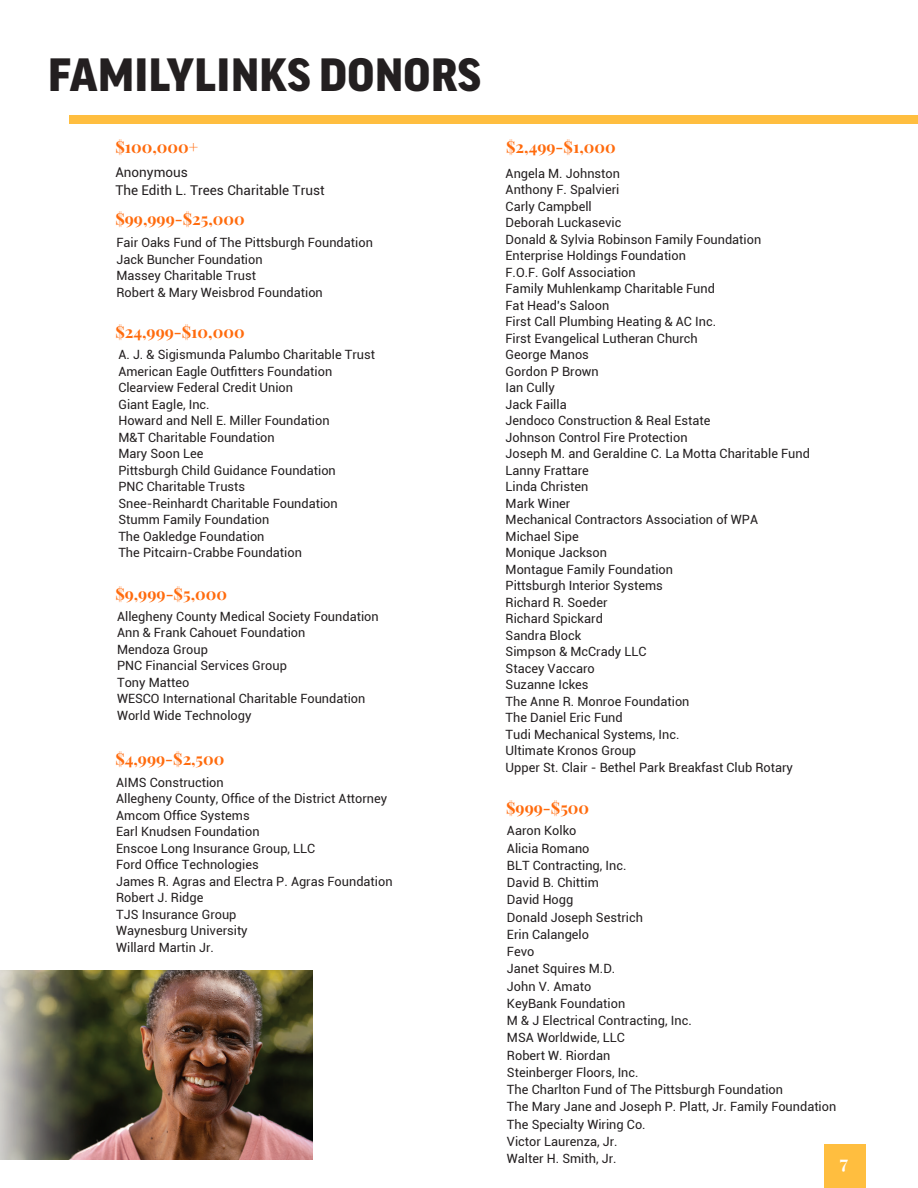
<style>
.page{position:relative;width:918px;height:1188px;background:#fff}
.page>*{position:absolute;margin:0;border:0;box-sizing:border-box;transform-origin:0 0}
.t1{font:900 45px "Good Pro";letter-spacing:.01em;color:#231f20}
.t2{font:700 18px "Playfair Display";color:#fff}
.t3{font:700 16.5px "Playfair Display";color:#ff6b0d}
.t4{font:13.5px/18px "Roboto";color:#231f20}
.t5{font:12.75px/16.5px "Roboto";color:#231f20}
</style>
<div class="page">
<div style="left:69px;top:115px;width:849px;height:8px;background:#ffbe3f"></div>
<div style="left:824px;top:1145px;width:42px;height:43px;background:#ffbe3f"></div>
<img style="left:0;top:970px;width:313px;height:189px">
<h1 class="t1" style="left:48px;top:50px;width:434px">FAMILYLINKS DONORS</h1>
<p class="t3" style="left:115px;top:137px;width:84px">$100,000+</p>
<p class="t4" style="left:115px;top:163px;width:211px">Anonymous<br>The Edith L. Trees Charitable Trust</p>
<p class="t3" style="left:115px;top:208px;width:131px">$99,999-$25,000</p>
<p class="t5" style="left:116px;top:234px;width:258px">Fair Oaks Fund of The Pittsburgh Foundation<br>Jack Buncher Foundation<br>Massey Charitable Trust<br>Robert &amp; Mary Weisbrod Foundation</p>
<p class="t3" style="left:115px;top:322px;width:131px">$24,999-$10,000</p>
<p class="t5" style="left:118px;top:346px;width:258px">A. J. &amp; Sigismunda Palumbo Charitable Trust<br>American Eagle Outfitters Foundation<br>Clearview Federal Credit Union<br>Giant Eagle, Inc.<br>Howard and Nell E. Miller Foundation<br>M&amp;T Charitable Foundation<br>Mary Soon Lee<br>Pittsburgh Child Guidance Foundation<br>PNC Charitable Trusts<br>Snee-Reinhardt Charitable Foundation<br>Stumm Family Foundation<br>The Oakledge Foundation<br>The Pitcairn-Crabbe Foundation</p>
<p class="t3" style="left:115px;top:583px;width:113px">$9,999-$5,000</p>
<p class="t5" style="left:117px;top:608px;width:263px">Allegheny County Medical Society Foundation<br>Ann &amp; Frank Cahouet Foundation<br>Mendoza Group<br>PNC Financial Services Group<br>Tony Matteo<br>WESCO International Charitable Foundation<br>World Wide Technology</p>
<p class="t3" style="left:115px;top:748px;width:111px">$4,999-$2,500</p>
<p class="t5" style="left:116px;top:774px;width:278px">AIMS Construction<br>Allegheny County, Office of the District Attorney<br>Amcom Office Systems<br>Earl Knudsen Foundation<br>Enscoe Long Insurance Group, LLC<br>Ford Office Technologies<br>James R. Agras and Electra P. Agras Foundation<br>Robert J. Ridge<br>TJS Insurance Group<br>Waynesburg University<br>Willard Martin Jr.</p>
<p class="t3" style="left:506px;top:137px;width:111px">$2,499-$1,000</p>
<p class="t5" style="left:506px;top:165px;width:306px">Angela M. Johnston<br>Anthony F. Spalvieri<br>Carly Campbell<br>Deborah Luckasevic<br>Donald &amp; Sylvia Robinson Family Foundation<br>Enterprise Holdings Foundation<br>F.O.F. Golf Association<br>Family Muhlenkamp Charitable Fund<br>Fat Head's Saloon<br>First Call Plumbing Heating &amp; AC Inc.<br>First Evangelical Lutheran Church<br>George Manos<br>Gordon P Brown<br>Ian Cully<br>Jack Failla<br>Jendoco Construction &amp; Real Estate<br>Johnson Control Fire Protection<br>Joseph M. and Geraldine C. La Motta Charitable Fund<br>Lanny Frattare<br>Linda Christen<br>Mark Winer<br>Mechanical Contractors Association of WPA<br>Michael Sipe<br>Monique Jackson<br>Montague Family Foundation<br>Pittsburgh Interior Systems<br>Richard R. Soeder<br>Richard Spickard<br>Sandra Block<br>Simpson &amp; McCrady LLC<br>Stacey Vaccaro<br>Suzanne Ickes<br>The Anne R. Monroe Foundation<br>The Daniel Eric Fund<br>Tudi Mechanical Systems, Inc.<br>Ultimate Kronos Group<br>Upper St. Clair - Bethel Park Breakfast Club Rotary</p>
<p class="t3" style="left:506px;top:797px;width:85px">$999-$500</p>
<p class="t5" style="left:507px;top:822px;width:331px;line-height:17.2px">Aaron Kolko<br>Alicia Romano<br>BLT Contracting, Inc.<br>David B. Chittim<br>David Hogg<br>Donald Joseph Sestrich<br>Erin Calangelo<br>Fevo<br>Janet Squires M.D.<br>John V. Amato<br>KeyBank Foundation<br>M &amp; J Electrical Contracting, Inc.<br>MSA Worldwide, LLC<br>Robert W. Riordan<br>Steinberger Floors, Inc.<br>The Charlton Fund of The Pittsburgh Foundation<br>The Mary Jane and Joseph P. Platt, Jr. Family Foundation<br>The Specialty Wiring Co.<br>Victor Laurenza, Jr.<br>Walter H. Smith, Jr.</p>
<h2 class="t2" style="left:840px;top:1151px;width:10px">7</h2>
</div>
